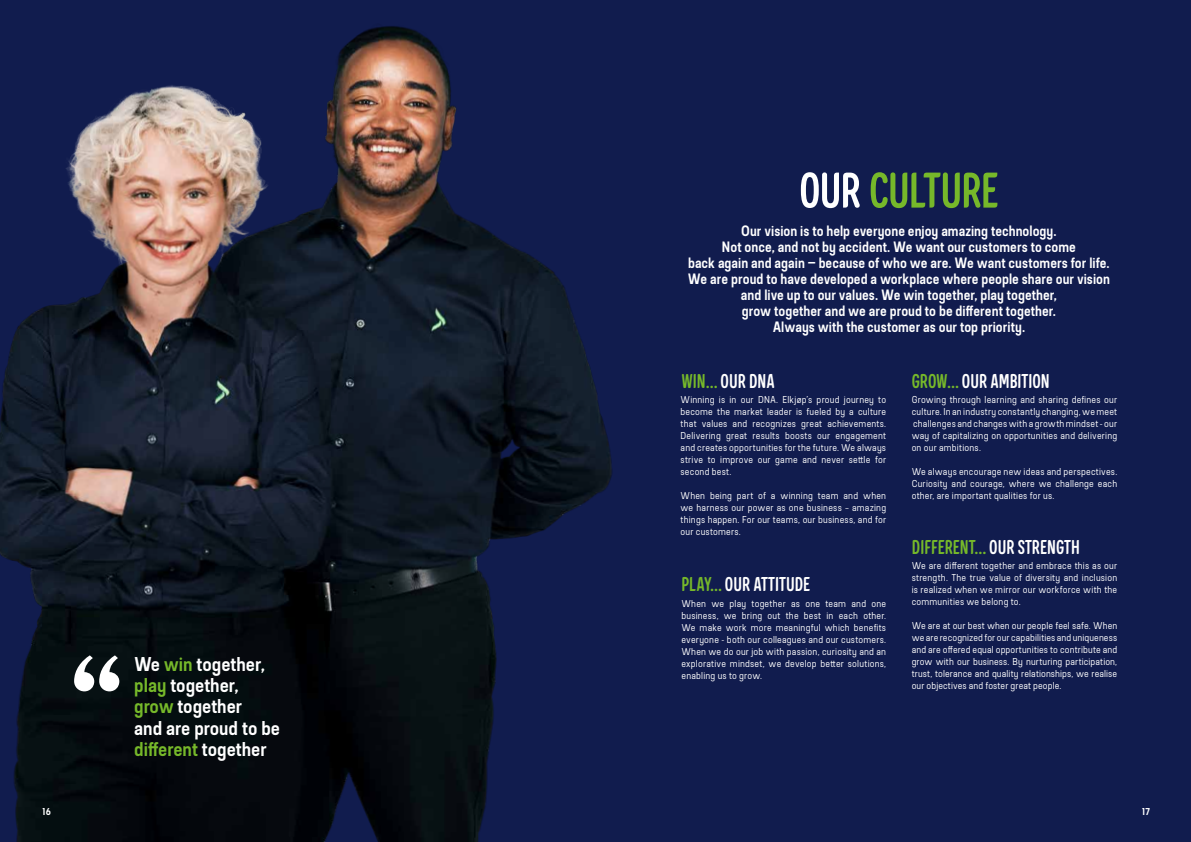
<style>
.page{position:relative;width:1191px;height:842px;background:#111c4e}
.page>*{position:absolute;margin:0;border:0;box-sizing:border-box;transform-origin:0 0}
.t1{font:50px "Elkjop A Int Headline";letter-spacing:-.015em;color:#76b82a}
.t2{font:600 20px/21.3px "Elkjop A Int Bodytext";color:#fff}
.t3{font:20px "Elkjop Headline";color:#fff}
.t4{font:20px "Elkjop Headline";color:#76b82a}
.t5{font:600 15px/16px "Elkjop A Int Bodytext";color:#fff;text-align:center}
.t6{font:10px/12px "Elkjop Bodytext";letter-spacing:.02em;color:#fff;text-align:justify}
.t7{font:600 10px "Elkjop A Int Bodytext";color:#fff}
.s1{color:#fff}
.s2{color:#76b82a}
</style>
<div class="page">
<img style="left:0;top:26px;width:613px;height:816px">
<svg style="left:74px;top:655px;width:45px;height:36px;background:#898e8f"></svg>
<h1 class="t1" style="left:799px;top:163px;width:201px"><span class="s1">OUR</span> CULTURE</h1>
<p class="t5" style="left:688px;top:223px;width:423px">Our vision is to help everyone enjoy amazing technology.<br>Not once, and not by accident. We want our customers to come<br>back again and again − because of who we are. We want customers for life.<br>We are proud to have developed a workplace where people share our vision and live up to our values. We win together, play together,<br>grow together and we are proud to be different together.<br>Always with the customer as our top priority.</p>
<h2 class="t2" style="left:134px;top:653px;width:147px">We <span class="s2">win</span> together, <span class="s2">play</span> together, <span class="s2">grow</span> together<br>and are proud to be <span class="s2">different</span> together</h2>
<h2 class="t4" style="left:681px;top:370px;width:95px">WIN... <span class="s1">OUR DNA</span></h2>
<p class="t6" style="left:680px;top:394px;width:207px">Winning is in our DNA. Elkjøp’s proud journey to become the market leader is fueled by a culture that values and recognizes great achievements.<br>Delivering great results boosts our engagement and creates opportunities for the future. We always strive to improve our game and never settle for second best.</p>
<p class="t6" style="left:680px;top:490px;width:207px">When being part of a winning team and when we harness our power as one business – amazing things happen. For our teams, our business, and for our customers.</p>
<h2 class="t3" style="left:681px;top:574px;width:130px"><span class="s2">PLAY...</span> OUR ATTITUDE</h2>
<p class="t6" style="left:681px;top:597px;width:206px">When we play together as one team and one business, we bring out the best in each other.<br>We make work more meaningful which benefits everyone - both our colleagues and our customers.<br>When we do our job with passion, curiosity and an explorative mindset, we develop better solutions, enabling us to grow.</p>
<h2 class="t3" style="left:911px;top:370px;width:140px"><span class="s2">GROW...</span> OUR AMBITION</h2>
<p class="t6" style="left:911px;top:394px;width:207px">Growing through learning and sharing defines our culture. In an industry constantly changing, we meet challenges and changes with a growth mindset - our way of capitalizing on opportunities and delivering on our ambitions.</p>
<p class="t6" style="left:911px;top:466px;width:207px">We always encourage new ideas and perspectives.<br>Curiosity and courage, where we challenge each other, are important qualities for us.</p>
<h2 class="t4" style="left:912px;top:536px;width:169px">DIFFERENT... <span class="s1">OUR STRENGTH</span></h2>
<p class="t6" style="left:911px;top:560px;width:207px">We are different together and embrace this as our strength. The true value of diversity and inclusion is realized when we mirror our workforce with the communities we belong to.</p>
<p class="t6" style="left:911px;top:620px;width:207px">We are at our best when our people feel safe. When we are recognized for our capabilities and uniqueness and are offered equal opportunities to contribute and grow with our business. By nurturing participation, trust, tolerance and quality relationships, we realise our objectives and foster great people.</p>
<p class="t7" style="left:43px;top:806px;width:10px">16</p>
<p class="t7" style="left:1142px;top:806px;width:9px">17</p>
</div>
